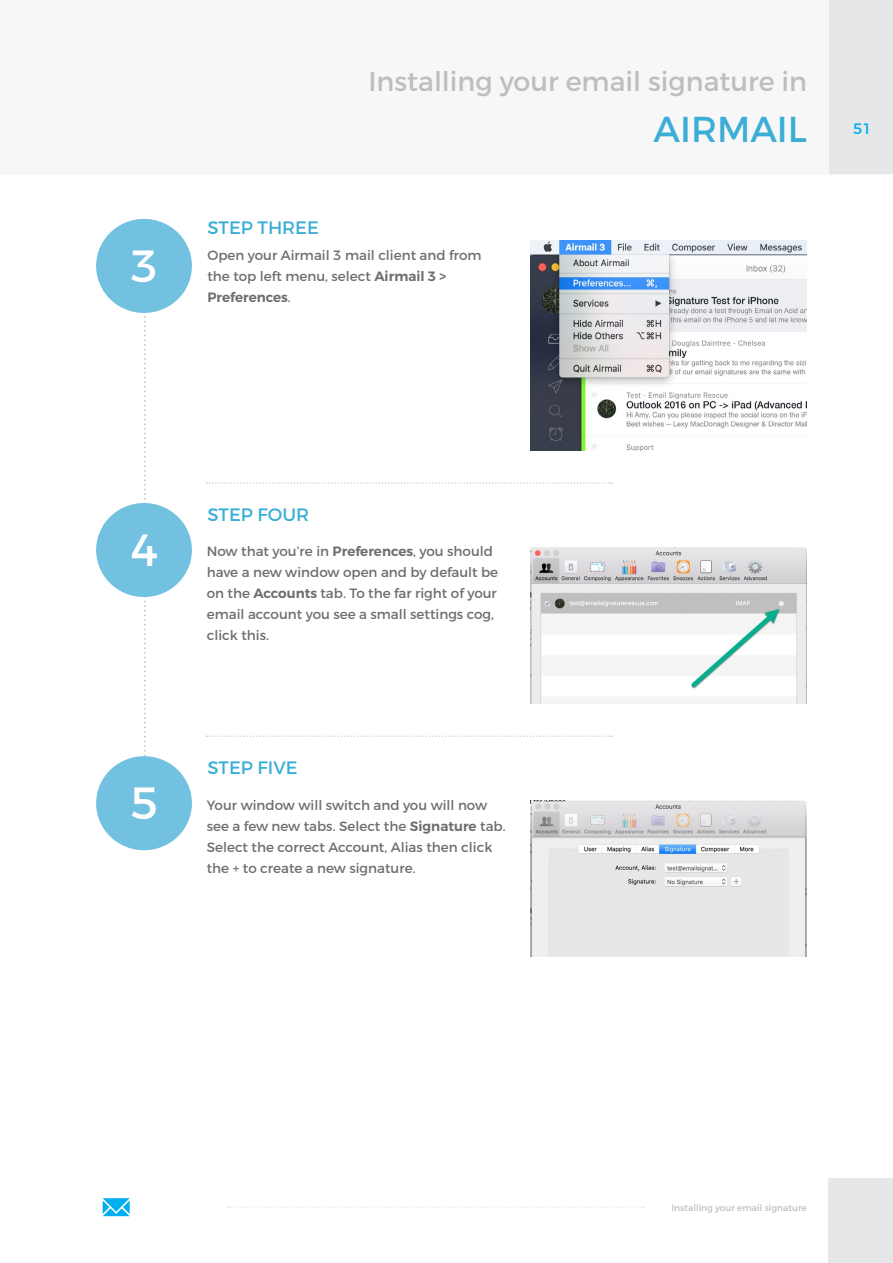
<style>
.page{position:relative;width:893px;height:1263px;background:#fff}
.page>*{position:absolute;margin:0;border:0;box-sizing:border-box;transform-origin:0 0}
.t1{font:45px "Montserrat";color:#fff}
.t2{font:36px "Montserrat";color:#3caed6}
.t3{font:27px "Montserrat";color:#bcbec0}
.t4{font:18px "Montserrat";color:#3caed6}
.t5{font:15px "Montserrat";color:#00aeef}
.t6{font:13.5px/21px "Montserrat";color:#6d6e71}
.t7{font:9px "Montserrat";color:#bcbec0}
.s1{font-weight:600}
</style>
<div class="page">
<div style="left:0;top:0;width:893px;height:174px;background:#f7f7f7"></div>
<div style="left:829px;top:0;width:64px;height:174px;background:#e6e7e8"></div>
<svg style="left:228px;top:1206px;width:416px;height:2px"></svg>
<div style="left:828px;top:1178px;width:65px;height:85px;background:#e6e7e8"></div>
<svg style="left:103px;top:1198px;width:27px;height:18px"></svg>
<svg style="left:144px;top:316px;width:2px;height:440px"></svg>
<div style="left:96px;top:219px;width:96px;height:94px;background:#73c1e1;border-radius:50%"></div>
<div style="left:96px;top:503px;width:96px;height:94px;background:#73c1e1;border-radius:50%"></div>
<div style="left:96px;top:756px;width:96px;height:94px;background:#73c1e1;border-radius:50%"></div>
<svg style="left:206px;top:482px;width:406px;height:2px"></svg>
<svg style="left:206px;top:735px;width:406px;height:2px"></svg>
<img style="left:530px;top:241px;width:276px;height:209px">
<img style="left:530px;top:547px;width:276px;height:157px">
<img style="left:530px;top:800px;width:276px;height:157px">
<h1 class="t1" style="left:130px;top:238px;width:29px">3</h1>
<h3 class="t4" style="left:207px;top:216px;width:113px">STEP THREE</h3>
<h3 class="t3" style="left:368px;top:65px;width:440px">Installing your email signature in</h3>
<h2 class="t2" style="left:654px;top:107px;width:155px">AIRMAIL</h2>
<p class="t6" style="left:207px;top:245px;width:276px">Open your Airmail 3 mail client and from the top left menu, select <span class="s1">Airmail 3 &gt;<br>Preferences</span>.</p>
<p class="t5" style="left:853px;top:119px;width:20px">51</p>
<h1 class="t1" style="left:130px;top:522px;width:29px">4</h1>
<h1 class="t1" style="left:130px;top:775px;width:29px">5</h1>
<h3 class="t4" style="left:207px;top:503px;width:103px">STEP FOUR</h3>
<p class="t6" style="left:207px;top:541px;width:293px">Now that you’re in <span class="s1">Preferences</span>, you should have a new window open and by default be on the <span class="s1">Accounts</span> tab. To the far right of your email account you see a small settings cog, click this.</p>
<h3 class="t4" style="left:207px;top:756px;width:92px">STEP FIVE</h3>
<p class="t6" style="left:207px;top:794px;width:300px">Your window will switch and you will now see a few new tabs. Select the <span class="s1">Signature</span> tab.<br>Select the correct Account, Alias then click the + to create a new signature.</p>
<p class="t7" style="left:671px;top:1202px;width:137px">Installing your email signature</p>
</div>
